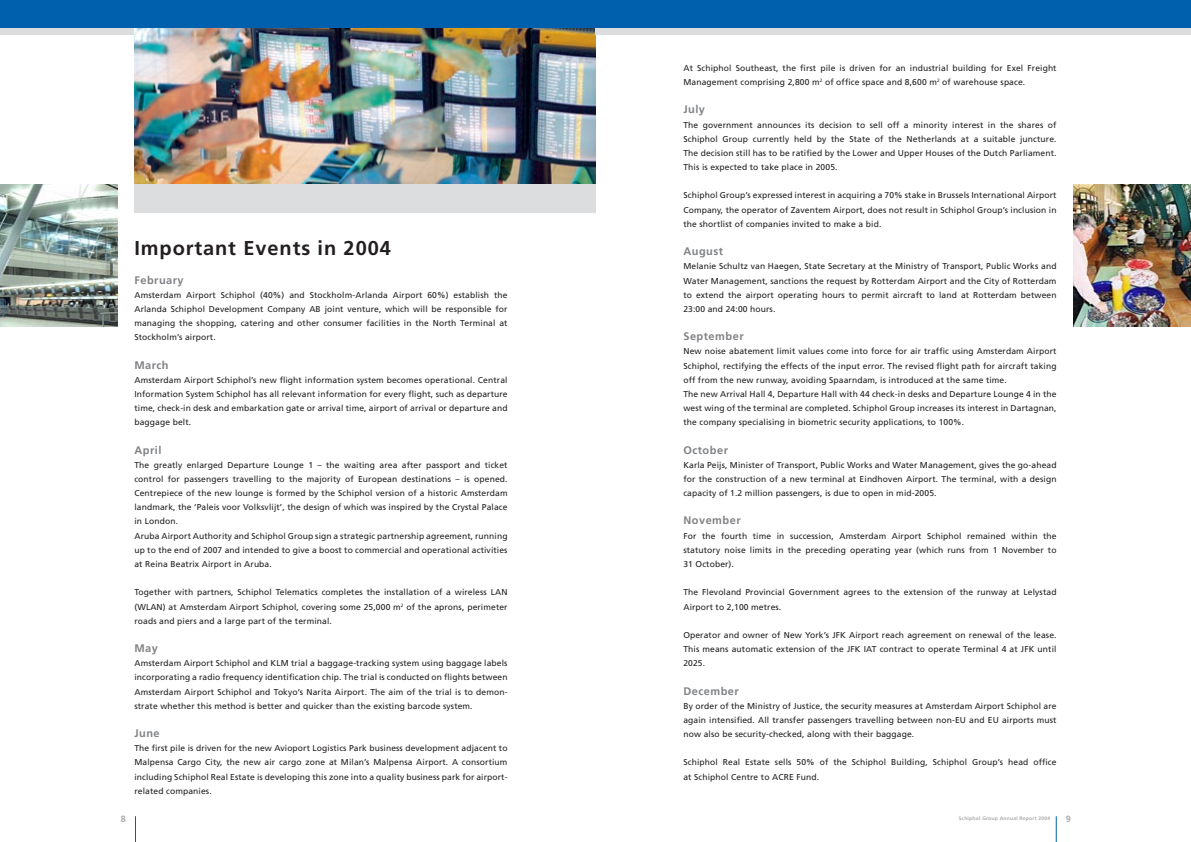
<style>
.page{position:relative;width:1191px;height:842px;background:#fff}
.page>*{position:absolute;margin:0;border:0;box-sizing:border-box;transform-origin:0 0}
.t1{font:700 20px "Frutiger";letter-spacing:.045em;color:#231f20}
.t2{font:700 11px "Frutiger";letter-spacing:.045em;color:#808285}
.t3{font:700 9px "Frutiger";color:#a8a9ad}
.t4{font:8.5px/14.2px "Frutiger";letter-spacing:.015em;color:#231f20;text-align:justify}
.t5{font:700 5px "Frutiger";letter-spacing:.045em;color:#a8a9ad}
</style>
<div class="page">
<div style="left:0;top:0;width:595px;height:35px;background:#dcdddf"></div>
<img style="left:134px;top:28px;width:461px;height:156px">
<div style="left:595px;top:0;width:596px;height:35px;background:#dcdddf"></div>
<svg style="left:1055px;top:816px;width:1px;height:26px"></svg>
<div style="left:595px;top:0;width:596px;height:28px;background:#0160ae"></div>
<div style="left:0;top:0;width:595px;height:28px;background:#0160ae"></div>
<svg style="left:135px;top:816px;width:1px;height:26px"></svg>
<div style="left:134px;top:184px;width:461px;height:29px;background:#dcdddf"></div>
<img style="left:1073px;top:184px;width:118px;height:142px">
<img style="left:0;top:184px;width:117px;height:142px">
<h1 class="t1" style="left:134px;top:236px;width:258px">Important Events in 2004</h1>
<p class="t2" style="left:134px;top:273px;width:51px">February</p>
<p class="t4" style="left:134px;top:288px;width:375px">Amsterdam Airport Schiphol (40%) and Stockholm-Arlanda Airport 60%) establish the Arlanda Schiphol Development Company AB joint venture, which will be responsible for managing the shopping, catering and other consumer facilities in the North Terminal at Stockholm’s airport.</p>
<p class="t2" style="left:134px;top:358px;width:36px">March</p>
<p class="t4" style="left:134px;top:373px;width:375px">Amsterdam Airport Schiphol’s new flight information system becomes operational. Central Information System Schiphol has all relevant information for every flight, such as departure time, check-in desk and embarkation gate or arrival time, airport of arrival or departure and baggage belt.</p>
<p class="t2" style="left:134px;top:443px;width:29px">April</p>
<p class="t4" style="left:134px;top:458px;width:375px;text-align:left">The greatly enlarged Departure Lounge 1 – the waiting area after passport and ticket control for passengers travelling to the majority of European destinations – is opened.<br>Centrepiece of the new lounge is formed by the Schiphol version of a historic Amsterdam landmark, the ‘Paleis voor Volksvlijt’, the design of which was inspired by the Crystal Palace in London.<br>Aruba Airport Authority and Schiphol Group sign a strategic partnership agreement, running up to the end of 2007 and intended to give a boost to commercial and operational activities at Reina Beatrix Airport in Aruba.</p>
<p class="t4" style="left:134px;top:585px;width:375px">Together with partners, Schiphol Telematics completes the installation of a wireless LAN (WLAN) at Amsterdam Airport Schiphol, covering some 25,000 m<sup>2</sup> of the aprons, perimeter roads and piers and a large part of the terminal.</p>
<p class="t2" style="left:134px;top:642px;width:25px">May</p>
<p class="t4" style="left:134px;top:656px;width:375px">Amsterdam Airport Schiphol and KLM trial a baggage-tracking system using baggage labels incorporating a radio frequency identification chip. The trial is conducted on flights between Amsterdam Airport Schiphol and Tokyo’s Narita Airport. The aim of the trial is to demon&shy;strate whether this method is better and quicker than the existing barcode system.</p>
<p class="t2" style="left:134px;top:727px;width:27px">June</p>
<p class="t4" style="left:134px;top:741px;width:375px">The first pile is driven for the new Avioport Logistics Park business development adjacent to Malpensa Cargo City, the new air cargo zone at Milan’s Malpensa Airport. A consortium including Schiphol Real Estate is developing this zone into a quality business park for airport&shy;related companies.</p>
<p class="t4" style="left:683px;top:61px;width:375px">At Schiphol Southeast, the first pile is driven for an industrial building for Exel Freight<br>Management comprising 2,800 m<sup>2</sup> of office space and 8,600 m<sup>2</sup> of warehouse space.</p>
<p class="t2" style="left:683px;top:103px;width:23px">July</p>
<p class="t4" style="left:683px;top:118px;width:375px">The government announces its decision to sell off a minority interest in the shares of Schiphol Group currently held by the State of the Netherlands at a suitable juncture.<br>The decision still has to be ratified by the Lower and Upper Houses of the Dutch Parliament.<br>This is expected to take place in 2005.</p>
<p class="t4" style="left:683px;top:188px;width:375px">Schiphol Group’s expressed interest in acquiring a 70% stake in Brussels International Airport Company, the operator of Zaventem Airport, does not result in Schiphol Group’s inclusion in the shortlist of companies invited to make a bid.</p>
<p class="t2" style="left:683px;top:245px;width:41px">August</p>
<p class="t4" style="left:683px;top:259px;width:375px">Melanie Schultz van Haegen, State Secretary at the Ministry of Transport, Public Works and Water Management, sanctions the request by Rotterdam Airport and the City of Rotterdam to extend the airport operating hours to permit aircraft to land at Rotterdam between 23:00 and 24:00 hours.</p>
<p class="t2" style="left:683px;top:330px;width:62px">September</p>
<p class="t4" style="left:683px;top:344px;width:375px;text-align:left">New noise abatement limit values come into force for air traffic using Amsterdam Airport Schiphol, rectifying the effects of the input error. The revised flight path for aircraft taking off from the new runway, avoiding Spaarndam, is introduced at the same time.<br>The new Arrival Hall 4, Departure Hall with 44 check-in desks and Departure Lounge 4 in the west wing of the terminal are completed. Schiphol Group increases its interest in Dartagnan, the company specialising in biometric security applications, to 100%.</p>
<p class="t2" style="left:683px;top:443px;width:46px">October</p>
<p class="t4" style="left:683px;top:458px;width:375px">Karla Peijs, Minister of Transport, Public Works and Water Management, gives the go-ahead for the construction of a new terminal at Eindhoven Airport. The terminal, with a design capacity of 1.2 million passengers, is due to open in mid-2005.</p>
<p class="t2" style="left:683px;top:514px;width:59px">November</p>
<p class="t4" style="left:683px;top:529px;width:375px">For the fourth time in succession, Amsterdam Airport Schiphol remained within the statutory noise limits in the preceding operating year (which runs from 1 November to 31 October).</p>
<p class="t4" style="left:683px;top:585px;width:375px">The Flevoland Provincial Government agrees to the extension of the runway at Lelystad<br>Airport to 2,100 metres.</p>
<p class="t4" style="left:683px;top:628px;width:375px">Operator and owner of New York’s JFK Airport reach agreement on renewal of the lease.<br>This means automatic extension of the JFK IAT contract to operate Terminal 4 at JFK until 2025.</p>
<p class="t2" style="left:683px;top:684px;width:57px">December</p>
<p class="t4" style="left:683px;top:699px;width:375px">By order of the Ministry of Justice, the security measures at Amsterdam Airport Schiphol are again intensified. All transfer passengers travelling between non-EU and EU airports must now also be security-checked, along with their baggage.</p>
<p class="t4" style="left:683px;top:755px;width:375px">Schiphol Real Estate sells 50% of the Schiphol Building, Schiphol Group’s head office at Schiphol Centre to ACRE Fund.</p>
<p class="t3" style="left:121px;top:814px;width:7px">8</p>
<p class="t5" style="left:959px;top:815px;width:93px">Schiphol Group Annual Report 2004</p>
<p class="t3" style="left:1066px;top:814px;width:7px">9</p>
</div>
